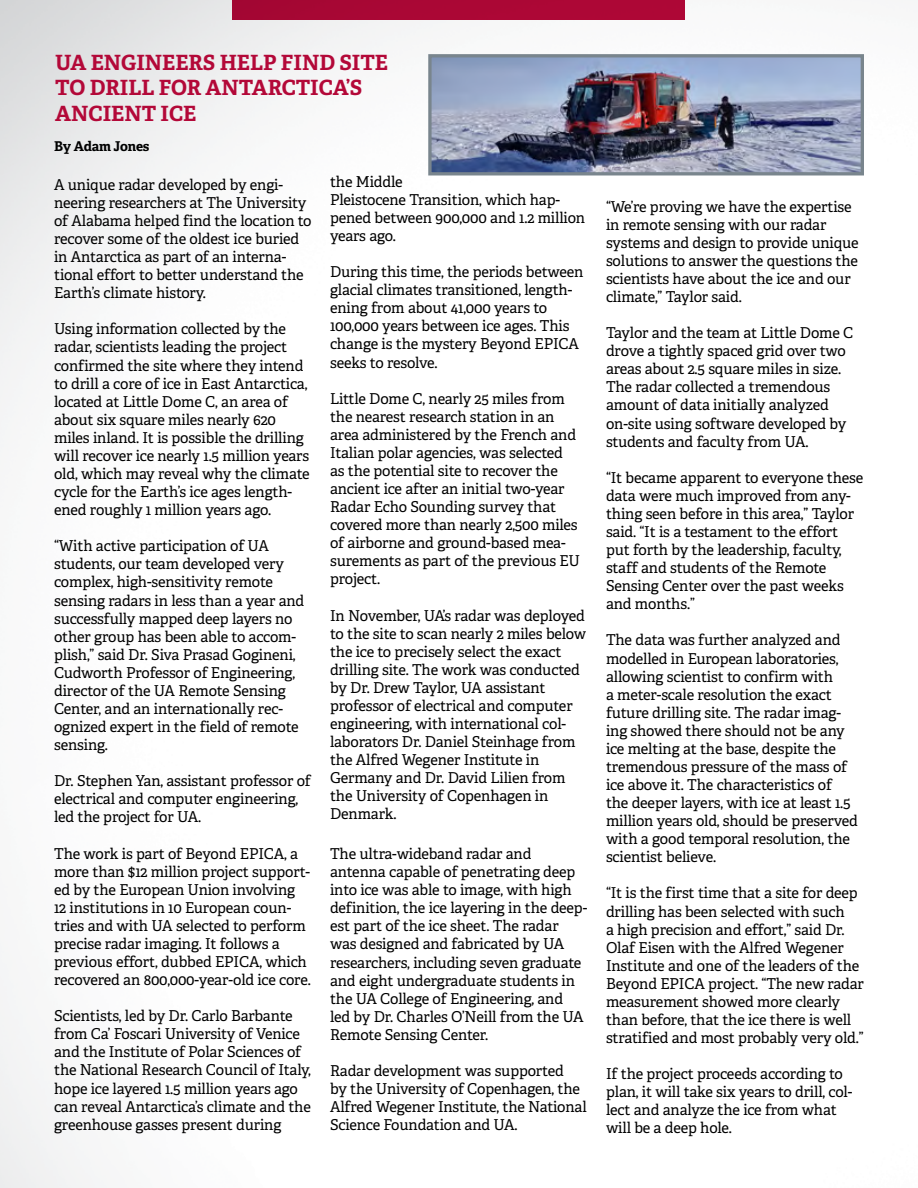
<style>
.page{position:relative;width:918px;height:1188px;background:#fff}
.page>*{position:absolute;margin:0;border:0;box-sizing:border-box;transform-origin:0 0}
.t1{font:700 21px/25.5px "Adelle PE";color:#b30838}
.Paragraph{font:15px/18px "Adelle PE";letter-spacing:-.01em;color:#000}
.t2{font:700 13.5px "Adelle PE";letter-spacing:-.015em;color:#000}
</style>
<div class="page">
<img style="left:0;top:0;width:918px;height:1188px">
<img style="left:432px;top:58px;width:428px;height:114px">
<div style="left:428px;top:54px;width:436px;height:122px;border:3px solid #79858d"></div>
<h1 class="t1" style="left:55px;top:49px;width:334px">UA ENGINEERS HELP FIND SITE<br>TO DRILL FOR ANTARCTICA’S<br>ANCIENT ICE</h1>
<h1 class="t2" style="left:54px;top:137px;width:97px">By Adam Jones</h1>
<p class="Paragraph" style="left:54px;top:175px;width:259px">A unique radar developed by engi&shy;neering researchers at The University of Alabama helped find the location to recover some of the oldest ice buried in Antarctica as part of an interna&shy;tional effort to better understand the Earth’s climate history.</p>
<p class="Paragraph" style="left:54px;top:319px;width:257px">Using information collected by the radar, scientists leading the project confirmed the site where they intend to drill a core of ice in East Antarctica, located at Little Dome C, an area of about six square miles nearly 620 miles inland. It is possible the drilling will recover ice nearly 1.5 million years old, which may reveal why the climate cycle for the Earth’s ice ages length&shy;ened roughly 1 million years ago.</p>
<p class="Paragraph" style="left:54px;top:536px;width:252px">“With active participation of UA students, our team developed very complex, high-sensitivity remote sensing radars in less than a year and successfully mapped deep layers no other group has been able to accom&shy;plish,” said Dr. Siva Prasad Gogineni, Cudworth Professor of Engineering, director of the UA Remote Sensing Center, and an internationally rec&shy;ognized expert in the field of remote sensing.</p>
<p class="Paragraph" style="left:54px;top:771px;width:258px">Dr. Stephen Yan, assistant professor of electrical and computer engineering, led the project for UA.</p>
<p class="Paragraph" style="left:54px;top:844px;width:258px">The work is part of Beyond EPICA, a more than $12 million project support&shy;ed by the European Union involving 12 institutions in 10 European coun&shy;tries and with UA selected to perform precise radar imaging. It follows a previous effort, dubbed EPICA, which recovered an 800,000-year-old ice core.</p>
<p class="Paragraph" style="left:54px;top:1006px;width:258px">Scientists, led by Dr. Carlo Barbante from Ca’ Foscari University of Venice and the Institute of Polar Sciences of the National Research Council of Italy, hope ice layered 1.5 million years ago can reveal Antarctica’s climate and the</p>
<p class="Paragraph" style="left:54px;top:1115px;width:229px">greenhouse gasses present during</p>
<p class="Paragraph" style="left:330px;top:172px;width:257px">the Middle<br>Pleistocene Transition, which hap&shy;pened between 900,000 and 1.2 million years ago.</p>
<p class="Paragraph" style="left:330px;top:262px;width:255px">During this time, the periods between glacial climates transitioned, length&shy;ening from about 41,000 years to 100,000 years between ice ages. This change is the mystery Beyond EPICA seeks to resolve.</p>
<p class="Paragraph" style="left:330px;top:389px;width:252px">Little Dome C, nearly 25 miles from the nearest research station in an area administered by the French and<br>Italian polar agencies, was selected as the potential site to recover the ancient ice after an initial two-year<br>Radar Echo Sounding survey that covered more than nearly 2,500 miles of airborne and ground-based mea&shy;surements as part of the previous EU project.</p>
<p class="Paragraph" style="left:330px;top:606px;width:258px">In November, UA’s radar was deployed to the site to scan nearly 2 miles below the ice to precisely select the exact drilling site. The work was conducted by Dr. Drew Taylor, UA assistant professor of electrical and computer engineering, with international col&shy;laborators Dr. Daniel Steinhage from the Alfred Wegener Institute in Germany and Dr. David Lilien from the University of Copenhagen in Denmark.</p>
<p class="Paragraph" style="left:330px;top:844px;width:259px">The ultra-wideband radar and antenna capable of penetrating deep into ice was able to image, with high definition, the ice layering in the deep&shy;est part of the ice sheet. The radar was designed and fabricated by UA researchers, including seven graduate and eight undergraduate students in the UA College of Engineering, and<br>led by Dr. Charles O’Neill from the UA Remote Sensing Center.</p>
<p class="Paragraph" style="left:330px;top:1061px;width:258px">Radar development was supported<br>by the University of Copenhagen, the Alfred Wegener Institute, the National Science Foundation and UA.</p>
<p class="Paragraph" style="left:606px;top:197px;width:254px">“We’re proving we have the expertise in remote sensing with our radar systems and design to provide unique solutions to answer the questions the scientists have about the ice and our climate,” Taylor said.</p>
<p class="Paragraph" style="left:606px;top:323px;width:249px">Taylor and the team at Little Dome C drove a tightly spaced grid over two areas about 2.5 square miles in size.<br>The radar collected a tremendous amount of data initially analyzed on-site using software developed by students and faculty from UA.</p>
<p class="Paragraph" style="left:606px;top:468px;width:259px">“It became apparent to everyone these data were much improved from any&shy;thing seen before in this area,” Taylor said. “It is a testament to the effort put forth by the leadership, faculty, staff and students of the Remote<br>Sensing Center over the past weeks and months.”</p>
<p class="Paragraph" style="left:606px;top:630px;width:253px">The data was further analyzed and modelled in European laboratories, allowing scientist to confirm with<br>a meter-scale resolution the exact future drilling site. The radar imag&shy;ing showed there should not be any ice melting at the base, despite the tremendous pressure of the mass of ice above it. The characteristics of the deeper layers, with ice at least 1.5 million years old, should be preserved with a good temporal resolution, the scientist believe.</p>
<p class="Paragraph" style="left:606px;top:884px;width:259px">“It is the first time that a site for deep drilling has been selected with such<br>a high precision and effort,” said Dr.<br>Olaf Eisen with the Alfred Wegener Institute and one of the leaders of the Beyond EPICA project. “The new radar measurement showed more clearly than before, that the ice there is well stratified and most probably very old.”</p>
<p class="Paragraph" style="left:606px;top:1064px;width:248px">If the project proceeds according to plan, it will take six years to drill, col&shy;lect and analyze the ice from what will be a deep hole.</p>
</div>
